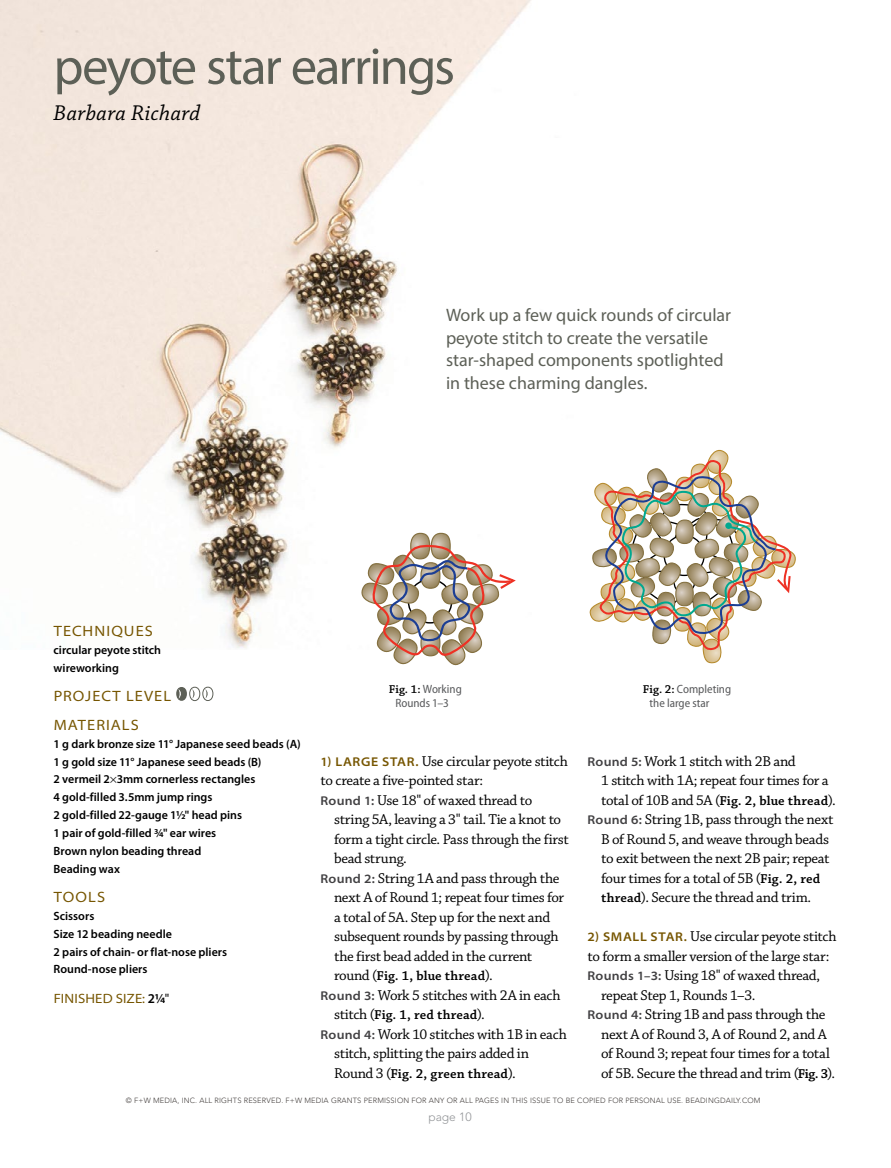
<style>
.page{position:relative;width:891px;height:1168px;background:#fff}
.page>*{position:absolute;margin:0;border:0;box-sizing:border-box;transform-origin:0 0}
.t1{font:52.5px "Myriad Pro";letter-spacing:-.04em;color:#5d6057}
.t2{font:italic 22.5px "Chaparral Pro";letter-spacing:.015em;color:#000}
.t3{font:18px/22.5px "Myriad Pro";color:#5d6057}
.t4{font:15px/19.5px "Chaparral Pro";letter-spacing:-.025em;color:#000}
.t5{font:semi-expanded 15px/28.8px "Myriad Pro";letter-spacing:.07em;color:#765500}
.t6{font:13.5px "Chaparral Pro Semibold Capt";letter-spacing:.01em;color:#000}
.t7{font:semi-expanded 13.5px "Myriad Pro";letter-spacing:.01em;color:#765500}
.t8{font:600 12px/17.9px "Myriad Pro";color:#000}
.t9{font:semi-condensed 12px/13.5px "Myriad Pro";color:#58595b;text-align:center}
.t10{font:300 12px "Avenir LT Std";color:#939598}
.t11{font:300 7.5px "Avenir LT Std";letter-spacing:.02em;color:#433e3c}
.s1{font-weight:600;font-stretch:normal;color:#000}
.s2{font-stretch:normal;color:#000}
.s3{font-family:"Chaparral Pro";font-weight:600;font-stretch:normal;color:#000}
.s4{font-family:"Myriad Pro";font-weight:600;font-stretch:semi-expanded;font-size:12.75px;color:#765500}
.s5{font-family:"Myriad Pro";font-weight:600;font-stretch:semi-expanded;font-size:12.75px;color:#414042}
.s6{font-family:"Chaparral Pro";font-size:15px}
.s7{font-family:"Chaparral Pro Semibold Capt";font-size:13.5px}
</style>
<div class="page">
<img style="left:0;top:0;width:531px;height:648px">
<div style="left:189px;top:687px;width:11px;height:14px;border:1px solid #5d6057;border-radius:50%"></div>
<svg style="left:176px;top:687px;width:20px;height:14px"></svg>
<div style="left:203px;top:687px;width:10px;height:14px;border:1px solid #5d6057;border-radius:50%"></div>
<svg style="left:205px;top:689px;width:3px;height:9px"></svg>
<svg style="left:361px;top:533px;width:157px;height:133px"></svg>
<svg style="left:589px;top:449px;width:207px;height:215px"></svg>
<h1 class="t1" style="left:54px;top:34px;width:403px">peyote star earrings</h1>
<h2 class="t2" style="left:54px;top:100px;width:148px">Barbara Richard</h2>
<p class="t3" style="left:446px;top:304px;width:287px">Work up a few quick rounds of circular peyote stitch to create the versatile star-shaped components spotlighted in these charming dangles.</p>
<p class="t5" style="left:54px;top:616px;width:101px">TECHNIQUES</p>
<p class="t8" style="left:54px;top:641px;width:109px">circular peyote stitch wireworking</p>
<p class="t5" style="left:54px;top:681px;width:119px">PROJECT LEVEL<br>MATERIALS</p>
<p class="t8" style="left:54px;top:734px;width:249px">1 g dark bronze size 11° Japanese seed beads (A)<br>1 g gold size 11° Japanese seed beads (B)<br>2 vermeil 2 3mm cornerless rectangles<br>4 gold-filled 3.5mm jump rings<br>2 gold-filled 22-gauge 1½" head pins<br>1 pair of gold-filled ¾" ear wires<br>Brown nylon beading thread<br>Beading wax</p>
<p class="t5" style="left:54px;top:882px;width:53px">TOOLS</p>
<p class="t8" style="left:54px;top:906px;width:175px">Scissors<br>Size 12 beading needle<br>2 pairs of chain- or flat-nose pliers<br>Round-nose pliers</p>
<p class="t7" style="left:54px;top:990px;width:117px">FINISHED SIZE: <span class="s1">2¼</span><span class="s2">"</span></p>
<p class="t9" style="left:389px;top:682px;width:75px"><span class="s3">Fig. 1:</span> Working<br>Rounds 1–3</p>
<p class="t9" style="left:650px;top:682px;width:83px;text-align:left;text-indent:-7px"><span class="s3">Fig. 2:</span> Completing the large star</p>
<p class="t4" style="left:321px;top:751px;width:249px"><span class="s4">1) LARGE STAR.</span> Use circular peyote stitch to create a five-pointed star:<br><span class="s5">Round 1:</span> Use 18" of waxed thread to</p>
<p class="t4" style="left:334px;top:810px;width:229px">string 5A, leaving a 3" tail. Tie a knot to</p>
<p class="t4" style="left:334px;top:829px;width:236px">form a tight circle. Pass through the first</p>
<p class="t4" style="left:334px;top:849px;width:74px">bead strung.</p>
<p class="t4" style="left:321px;top:868px;width:240px"><span class="s5">Round 2:</span> String 1A and pass through the</p>
<p class="t4" style="left:334px;top:888px;width:232px">next A of Round 1; repeat four times for</p>
<p class="t4" style="left:334px;top:907px;width:218px">a total of 5A. Step up for the next and</p>
<p class="t4" style="left:334px;top:927px;width:226px">subsequent rounds by passing through</p>
<p class="t4" style="left:334px;top:946px;width:200px">the first bead added in the current</p>
<p class="t6" style="left:334px;top:968px;width:160px"><span class="s6">round (</span>Fig. 1, blue thread<span class="s6">).</span></p>
<p class="t4" style="left:321px;top:985px;width:242px"><span class="s5">Round 3:</span> Work 5 stitches with 2A in each</p>
<p class="t6" style="left:334px;top:1007px;width:152px"><span class="s6">stitch (</span>Fig. 1, red thread<span class="s6">).</span></p>
<p class="t4" style="left:334px;top:1024px;width:234px;text-indent:-14px"><span class="s5">Round 4:</span> Work 10 stitches with 1B in each stitch, splitting the pairs added in</p>
<p class="t6" style="left:334px;top:1065px;width:183px"><span class="s6">Round 3 (</span>Fig. 2, green thread<span class="s6">).</span></p>
<p class="t4" style="left:588px;top:751px;width:210px"><span class="s5">Round 5:</span> Work 1 stitch with 2B and</p>
<p class="t4" style="left:601px;top:771px;width:229px">1 stitch with 1A; repeat four times for a</p>
<p class="t4" style="left:601px;top:790px;width:236px">total of 10B and 5A (<span class="s7">Fig. 2, blue thread</span>).</p>
<p class="t4" style="left:588px;top:810px;width:247px"><span class="s5">Round 6:</span> String 1B, pass through the next</p>
<p class="t4" style="left:601px;top:829px;width:229px">B of Round 5, and weave through beads</p>
<p class="t4" style="left:601px;top:849px;width:230px">to exit between the next 2B pair; repeat</p>
<p class="t4" style="left:601px;top:868px;width:221px">four times for a total of 5B (<span class="s7">Fig. 2, red</span></p>
<p class="t4" style="left:601px;top:888px;width:212px"><span class="s7">thread</span>). Secure the thread and trim.</p>
<p class="t4" style="left:588px;top:927px;width:250px"><span class="s4">2) SMALL STAR.</span> Use circular peyote stitch</p>
<p class="t4" style="left:588px;top:946px;width:243px">to form a smaller version of the large star:</p>
<p class="t4" style="left:588px;top:966px;width:234px"><span class="s5">Rounds 1–3:</span> Using 18" of waxed thread,</p>
<p class="t4" style="left:601px;top:985px;width:156px">repeat Step 1, Rounds 1–3.</p>
<p class="t4" style="left:588px;top:1005px;width:239px"><span class="s5">Round 4:</span> String 1B and pass through the</p>
<p class="t4" style="left:601px;top:1024px;width:227px">next A of Round 3, A of Round 2, and A</p>
<p class="t4" style="left:601px;top:1044px;width:230px">of Round 3; repeat four times for a total</p>
<p class="t4" style="left:601px;top:1063px;width:236px">of 5B. Secure the thread and trim (<span class="s7">Fig. 3</span>).</p>
<p class="t11" style="left:126px;top:1096px;width:636px">© F+W MEDIA, INC. ALL RIGHTS RESERVED. F+W MEDIA GRANTS PERMISSION FOR ANY OR ALL PAGES IN THIS ISSUE TO BE COPIED FOR PERSONAL USE. BEADINGDAILY.COM</p>
<p class="t10" style="left:428px;top:1109px;width:45px">page 10</p>
</div>
